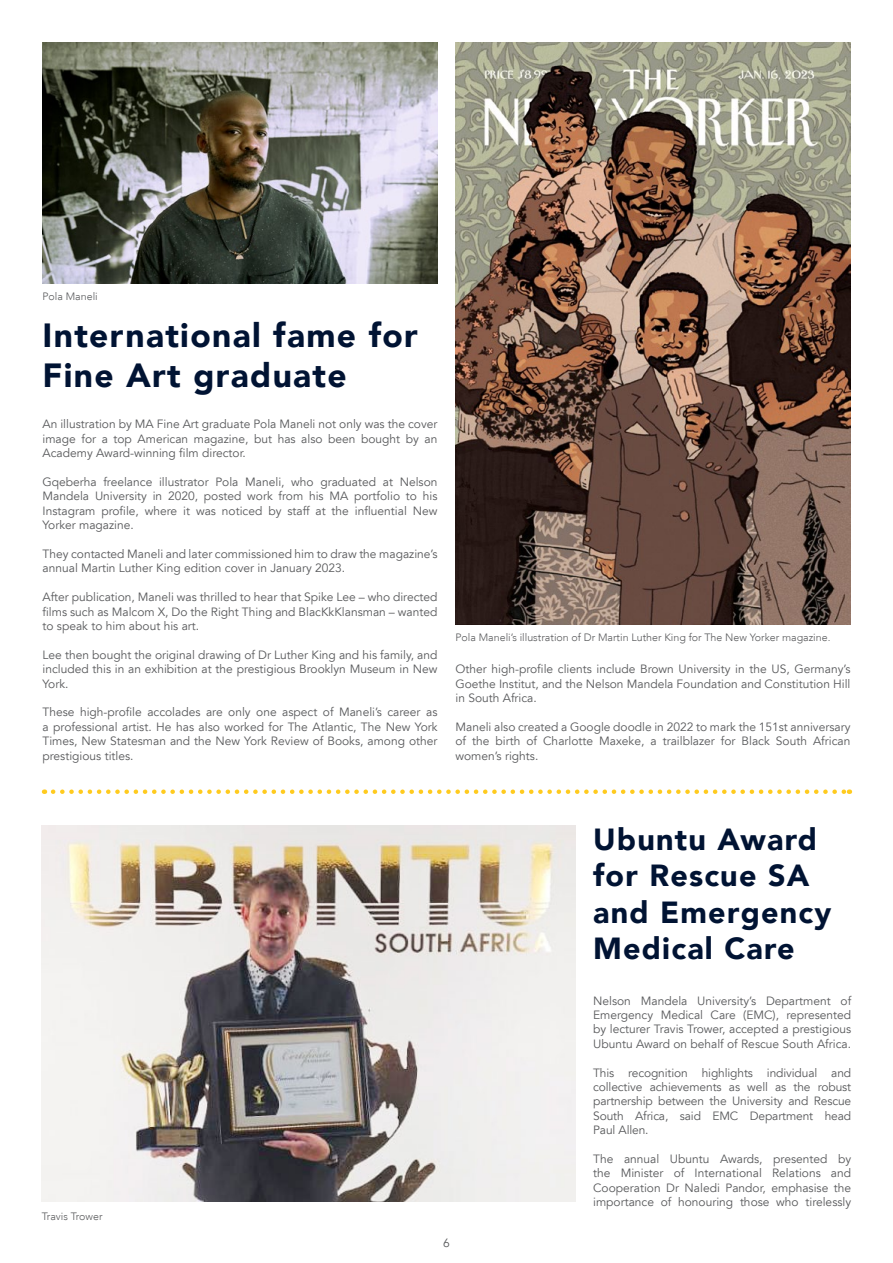
<style>
.page{position:relative;width:893px;height:1263px;background:#fff}
.page>*{position:absolute;margin:0;border:0;box-sizing:border-box;transform-origin:0 0}
.t1{font:900 33.45px/40.2px "Avenir LT";letter-spacing:.04em;color:#001333}
.t2{font:900 30.45px/36.6px "Avenir LT";letter-spacing:.04em;color:#001333}
.t3{font:12px/14.4px "Avenir LT";color:#58595b;text-align:justify}
.t4{font:300 10.65px "Avenir LT";color:#58595b}
</style>
<div class="page">
<img style="left:455px;top:43px;width:395px;height:581px">
<img style="left:43px;top:43px;width:394px;height:240px">
<img style="left:42px;top:825px;width:533px;height:377px">
<svg style="left:53px;top:789px;width:797px;height:5px"></svg>
<p class="t4" style="left:43px;top:290px;width:57px">Pola Maneli</p>
<h1 class="t1" style="left:43px;top:315px;width:377px">International fame for<br>Fine Art graduate</h1>
<p class="t3" style="left:43px;top:417px;width:396px">An illustration by MA Fine Art graduate Pola Maneli not only was the cover image for a top American magazine, but has also been bought by an Academy Award-winning film director.</p>
<p class="t3" style="left:43px;top:475px;width:396px">Gqeberha freelance illustrator Pola Maneli, who graduated at Nelson Mandela University in 2020, posted work from his MA portfolio to his Instagram profile, where it was noticed by staff at the influential New Yorker magazine.</p>
<p class="t3" style="left:43px;top:547px;width:396px">They contacted Maneli and later commissioned him to draw the magazine’s annual Martin Luther King edition cover in January 2023.</p>
<p class="t3" style="left:43px;top:590px;width:396px">After publication, Maneli was thrilled to hear that Spike Lee – who directed films such as Malcom X, Do the Right Thing and BlacKkKlansman – wanted to speak to him about his art.</p>
<p class="t3" style="left:43px;top:648px;width:396px">Lee then bought the original drawing of Dr Luther King and his family, and included this in an exhibition at the prestigious Brooklyn Museum in New York.</p>
<p class="t3" style="left:43px;top:705px;width:396px">These high-profile accolades are only one aspect of Maneli’s career as a professional artist. He has also worked for The Atlantic, The New York Times, New Statesman and the New York Review of Books, among other prestigious titles.</p>
<p class="t4" style="left:455px;top:631px;width:376px">Pola Maneli’s illustration of Dr Martin Luther King for The New Yorker magazine.</p>
<p class="t3" style="left:455px;top:662px;width:396px">Other high-profile clients include Brown University in the US, Germany’s Goethe Institut, and the Nelson Mandela Foundation and Constitution Hill in South Africa.</p>
<p class="t3" style="left:455px;top:720px;width:396px">Maneli also created a Google doodle in 2022 to mark the 151st anniversary of the birth of Charlotte Maxeke, a trailblazer for Black South African women’s rights.</p>
<p class="t4" style="left:42px;top:1210px;width:62px">Travis Trower</p>
<h2 class="t2" style="left:593px;top:820px;width:240px">Ubuntu Award for Rescue SA and Emergency<br>Medical Care</h2>
<p class="t3" style="left:593px;top:993px;width:260px">Nelson Mandela University’s Department of Emergency Medical Care (EMC), represented by lecturer Travis Trower, accepted a prestigious Ubuntu Award on behalf of Rescue South Africa.</p>
<p class="t3" style="left:593px;top:1065px;width:260px">This recognition highlights individual and collective achievements as well as the robust partnership between the University and Rescue South Africa, said EMC Department head Paul Allen.</p>
<p class="t3" style="left:593px;top:1152px;width:260px">The annual Ubuntu Awards, presented by the Minister of International Relations and Cooperation Dr Naledi Pandor, emphasise the importance of honouring those who tirelessly</p>
<p class="t3" style="left:443px;top:1236px;width:8px">6</p>
</div>
